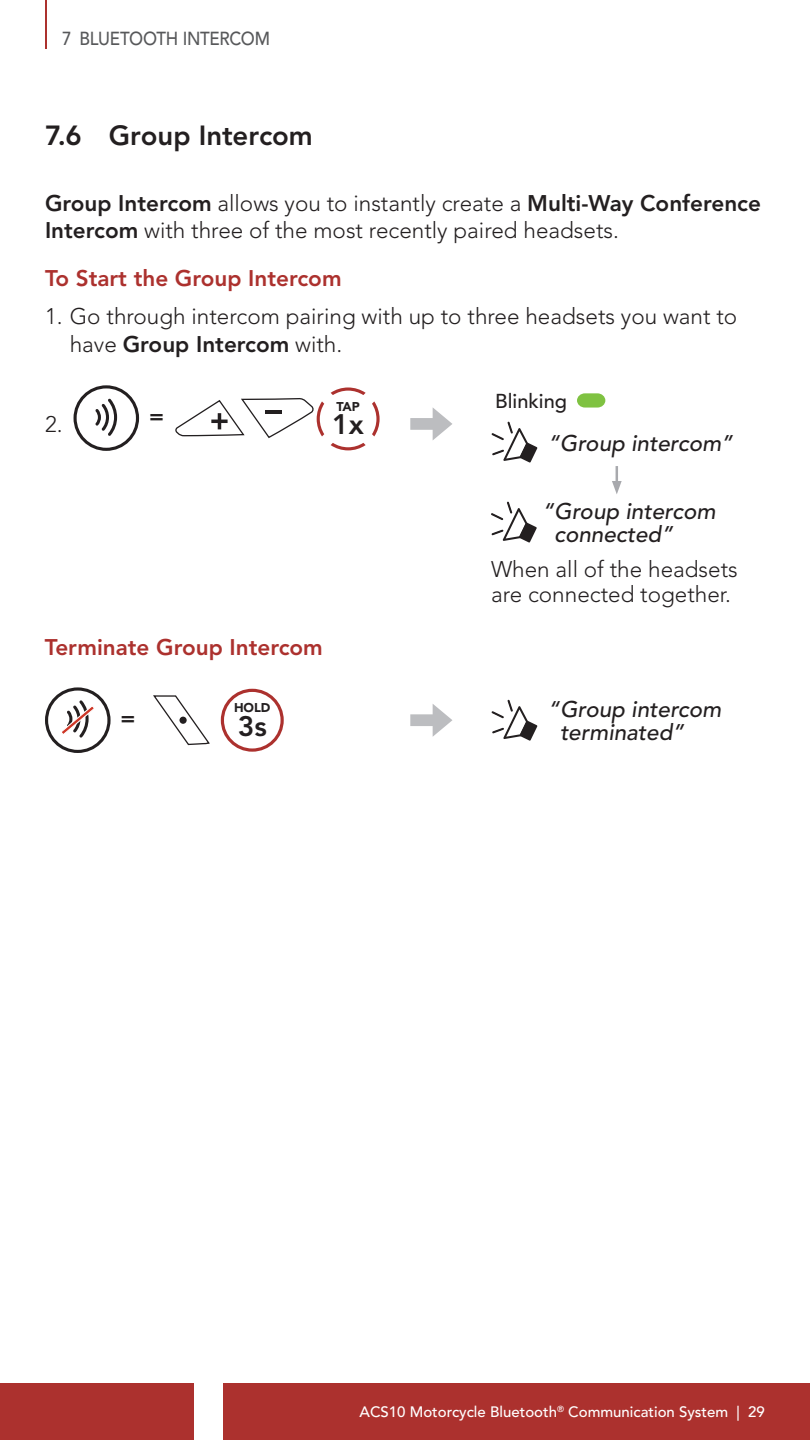
<style>
.page{position:relative;width:810px;height:1440px;background:#fff}
.page>*{position:absolute;margin:0;border:0;box-sizing:border-box;transform-origin:0 0}
.t1{font:800 28.12px "Avenir LT Std";color:#231f20}
.t2{font:800 28px "Avenir LT Std";color:#231f20}
.t3{font:800 27.5px "Avenir LT Std";letter-spacing:-.005em;color:#231f20}
.t4{font:300 22.5px/27px "Avenir LT Std";color:#231f20}
.t5{font:italic 500 22.5px/22.5px "Avenir LT Std";color:#231f20}
.t6{font:800 22.5px "Avenir LT Std";color:#ac312e}
.t7{font:800 22.5px "Avenir LT Std";color:#231f20}
.t8{font:500 20px "Avenir LT Std";color:#231f20}
.t9{font:500 18.75px "Avenir LT Std";letter-spacing:-.015em;color:#57585a;scale:.9 1}
.t10{font:500 15px "Avenir LT Std";color:#fff}
.t11{font:900 12.62px "Avenir LT Std";color:#231f20}
.s1{font-weight:800}
</style>
<div class="page">
<div style="left:0;top:1383px;width:194px;height:57px;background:#ac312e"></div>
<div style="left:223px;top:1383px;width:587px;height:57px;background:#ac312e"></div>
<hr style="left:45px;top:0;width:1px;height:49px;background:#ac312e">
<svg style="left:74px;top:385px;width:65px;height:66px"></svg>
<svg style="left:175px;top:387px;width:205px;height:63px"></svg>
<svg style="left:410px;top:407px;width:42px;height:33px"></svg>
<svg style="left:577px;top:393px;width:28px;height:15px"></svg>
<svg style="left:492px;top:422px;width:45px;height:41px"></svg>
<hr style="left:616px;top:466px;width:2px;height:20px;background:#a8a9ad">
<svg style="left:612px;top:481px;width:10px;height:13px"></svg>
<svg style="left:491px;top:502px;width:46px;height:40px"></svg>
<svg style="left:45px;top:687px;width:66px;height:66px"></svg>
<svg style="left:153px;top:695px;width:57px;height:50px"></svg>
<div style="left:179px;top:717px;width:8px;height:7px;background:#231f20;border-radius:50%"></div>
<svg style="left:221px;top:689px;width:63px;height:63px"></svg>
<svg style="left:410px;top:704px;width:42px;height:33px"></svg>
<svg style="left:492px;top:700px;width:45px;height:41px"></svg>
<p class="t9" style="left:62px;top:28px;width:233px">7 BLUETOOTH INTERCOM</p>
<p class="t3" style="left:45px;top:119px;width:269px">7.6 Group Intercom</p>
<p class="t4" style="left:45px;top:190px;width:718px"><span class="s1">Group Intercom</span> allows you to instantly create a <span class="s1">Multi-Way Conference<br>Intercom</span> with three of the most recently paired headsets.</p>
<p class="t6" style="left:45px;top:265px;width:298px">To Start the Group Intercom</p>
<p class="t4" style="left:70px;top:303px;width:669px;line-height:27.5px;text-indent:-25px">1. Go through intercom pairing with up to three headsets you want to have <span class="s1">Group Intercom</span> with.</p>
<p class="t11" style="left:336px;top:399px;width:25px">TAP</p>
<p class="t8" style="left:495px;top:389px;width:73px">Blinking</p>
<p class="t5" style="left:548px;top:432px;width:186px">“Group intercom”</p>
<p class="t4" style="left:45px;top:411px;width:19px">2.</p>
<p class="t7" style="left:149px;top:403px;width:16px">=</p>
<p class="t1" style="left:332px;top:408px;width:33px">1x</p>
<p class="t6" style="left:45px;top:634px;width:279px">Terminate Group Intercom</p>
<p class="t5" style="left:554px;top:501px;width:163px;text-indent:-12px">“Group intercom connected”</p>
<p class="t4" style="left:491px;top:556px;width:248px;line-height:25px">When all of the headsets are connected together.</p>
<p class="t11" style="left:234px;top:700px;width:38px">HOLD</p>
<p class="t5" style="left:560px;top:699px;width:163px;text-indent:-12px">“Group intercom terminated”</p>
<p class="t7" style="left:121px;top:705px;width:16px">=</p>
<p class="t2" style="left:238px;top:710px;width:31px">3s</p>
<p class="t10" style="left:359px;top:1403px;width:407px">ACS10 Motorcycle Bluetooth<sup>®</sup> Communication System | 29</p>
</div>
